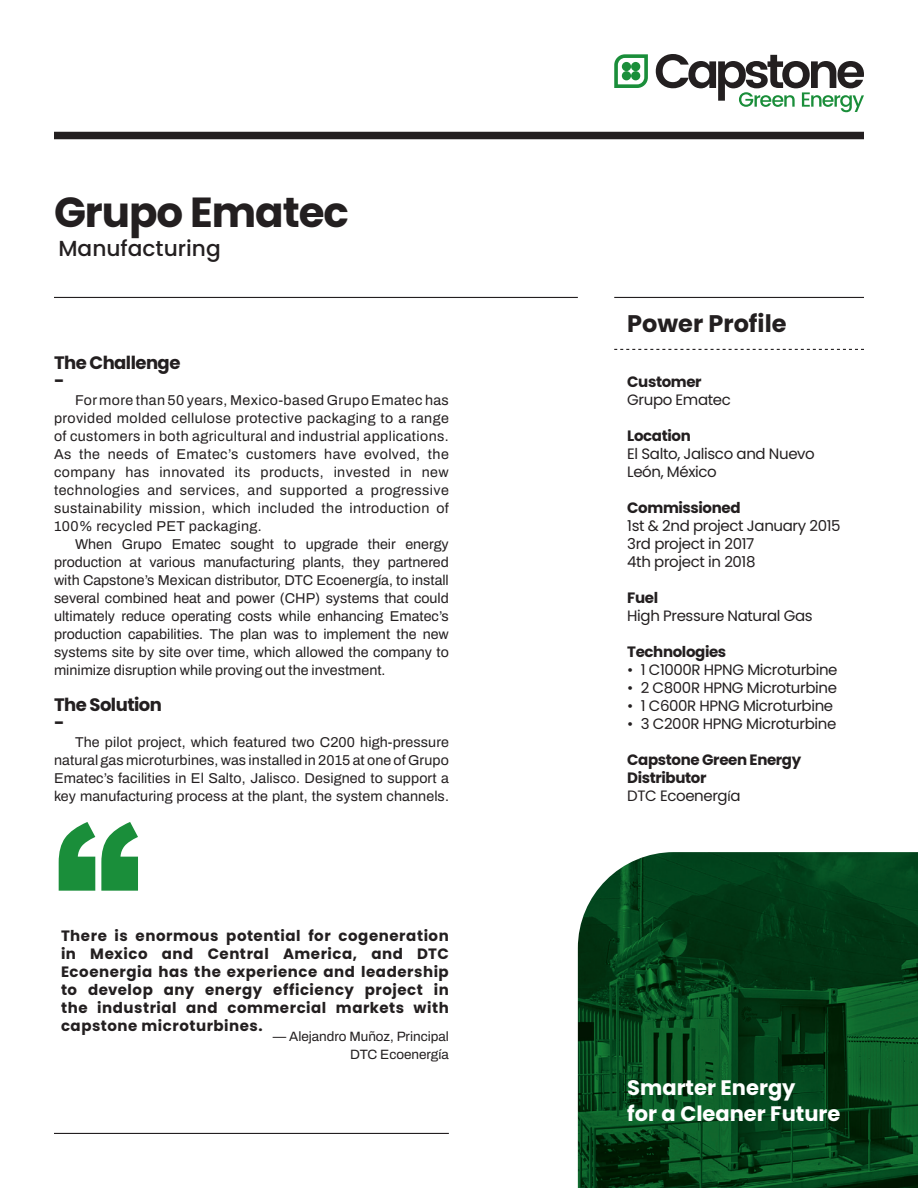
<style>
.page{position:relative;width:918px;height:1188px;background:#fff}
.page>*{position:absolute;margin:0;border:0;box-sizing:border-box;transform-origin:0 0}
.t1{font:900 172.5px "Arial";color:#1a8e3a}
.t2{font:700 42px "Poppins";letter-spacing:-.025em;color:#231f20}
.t3{font:700 24px "Poppins";color:#231f20}
.t4{font:500 21.75px "Poppins";color:#231f20}
.t5{font:700 21px/25.2px "Poppins";color:#fff}
.t6{font:700 18px/18px "Poppins";letter-spacing:-.03em;color:#231f20}
.t7{font:700 15px/18px "Poppins";letter-spacing:-.025em;color:#231f20}
.t8{font:15px/18px "Poppins";letter-spacing:-.025em;color:#231f20}
.t9{font:600 14.25px/18px "Archivo";letter-spacing:.01em;color:#231f20;text-align:justify}
.t10{font:600 13.5px/18px "Archivo";color:#231f20;text-align:right}
.s1{font-weight:400}
.s2{font-family:"Archivo";font-weight:600;font-size:14.25px}
</style>
<div class="page">
<div style="left:54px;top:132px;width:810px;height:7px;background:#231f20"></div>
<hr style="left:54px;top:297px;width:524px;height:1px;background:#231f20">
<hr style="left:54px;top:1133px;width:395px;height:1px;background:#231f20">
<hr style="left:614px;top:297px;width:250px;height:1px;background:#231f20">
<svg style="left:614px;top:349px;width:250px;height:1px"></svg>
<img style="left:578px;top:852px;width:340px;height:336px">
<svg style="left:656px;top:54px;width:208px;height:58px"></svg>
<svg style="left:614px;top:54px;width:34px;height:34px"></svg>
<div style="left:622px;top:62px;width:9px;height:9px;background:#1a8e3a;border-radius:50%"></div>
<div style="left:631px;top:71px;width:9px;height:9px;background:#1a8e3a;border-radius:50%"></div>
<div style="left:631px;top:62px;width:9px;height:9px;background:#1a8e3a;border-radius:50%"></div>
<div style="left:622px;top:71px;width:9px;height:9px;background:#1a8e3a;border-radius:50%"></div>
<h2 class="t2" style="left:54px;top:188px;width:296px">Grupo Ematec</h2>
<h3 class="t4" style="left:58px;top:236px;width:164px">Manufacturing</h3>
<p class="t6" style="left:54px;top:354px;width:128px">The Challenge -</p>
<p class="t9" style="left:54px;top:391px;width:396px;text-indent:21px">For more than 50 years, Mexico-based Grupo Ematec has provided molded cellulose protective packaging to a range of customers in both agricultural and industrial applications.<br>As the needs of Ematec’s customers have evolved, the company has innovated its products, invested in new technologies and services, and supported a progressive sustainability mission, which included the introduction of 100% recycled PET packaging.</p>
<p class="t9" style="left:54px;top:535px;width:396px;text-indent:21px">When Grupo Ematec sought to upgrade their energy production at various manufacturing plants, they partnered with Capstone’s Mexican distributor, DTC Ecoenergía, to install several combined heat and power (CHP) systems that could ultimately reduce operating costs while enhancing Ematec’s production capabilities. The plan was to implement the new systems site by site over time, which allowed the company to minimize disruption while proving out the investment.</p>
<p class="t6" style="left:54px;top:696px;width:109px">The Solution -</p>
<p class="t9" style="left:54px;top:733px;width:396px;text-indent:21px">The pilot project, which featured two C200 high-pressure natural gas microturbines, was installed in 2015 at one of Grupo Ematec’s facilities in El Salto, Jalisco. Designed to support a key manufacturing process at the plant, the system channels.</p>
<h1 class="t1" style="left:54px;top:761px;width:88px">“</h1>
<p class="t7" style="left:61px;top:927px;width:389px;text-align:justify">There is enormous potential for cogeneration in Mexico and Central America, and DTC Ecoenergia has the experience and leadership to develop any energy efficiency project in the industrial and commercial markets with capstone microturbines.</p>
<p class="t10" style="left:273px;top:1027px;width:177px">— Alejandro Muñoz, Principal<br>DTC Ecoenergía</p>
<h3 class="t3" style="left:627px;top:309px;width:161px">Power Profile</h3>
<p class="t7" style="left:627px;top:373px;width:76px">Customer</p>
<p class="t8" style="left:627px;top:391px;width:105px">Grupo Ematec</p>
<p class="t7" style="left:627px;top:427px;width:65px">Location</p>
<p class="t8" style="left:627px;top:445px;width:189px">El Salto, Jalisco and Nuevo<br>León, México</p>
<p class="t7" style="left:627px;top:499px;width:115px">Commissioned</p>
<p class="t8" style="left:627px;top:517px;width:215px">1st &amp; 2nd project January 2015<br>3rd project in 2017<br>4th project in 2018</p>
<p class="t7" style="left:627px;top:589px;width:32px">Fuel</p>
<p class="t8" style="left:627px;top:607px;width:187px">High Pressure Natural Gas</p>
<p class="t7" style="left:627px;top:643px;width:101px">Technologies</p>
<p class="t8" style="left:627px;top:661px;width:212px">• 1 C1000R HPNG Microturbine</p>
<p class="t8" style="left:627px;top:679px;width:211px">• 2 C800R HPNG Microturbine</p>
<p class="t8" style="left:627px;top:697px;width:207px">• 1 C600R HPNG Microturbine</p>
<p class="t8" style="left:627px;top:715px;width:211px">• 3 C200R HPNG Microturbine</p>
<p class="t7" style="left:627px;top:751px;width:176px">Capstone Green Energy<br>Distributor<br><span class="s1">DTC Ecoenerg</span><span class="s2">í</span><span class="s1">a</span></p>
<h3 class="t5" style="left:627px;top:1075px;width:215px">Smarter Energy<br>for a Cleaner Future</h3>
</div>
